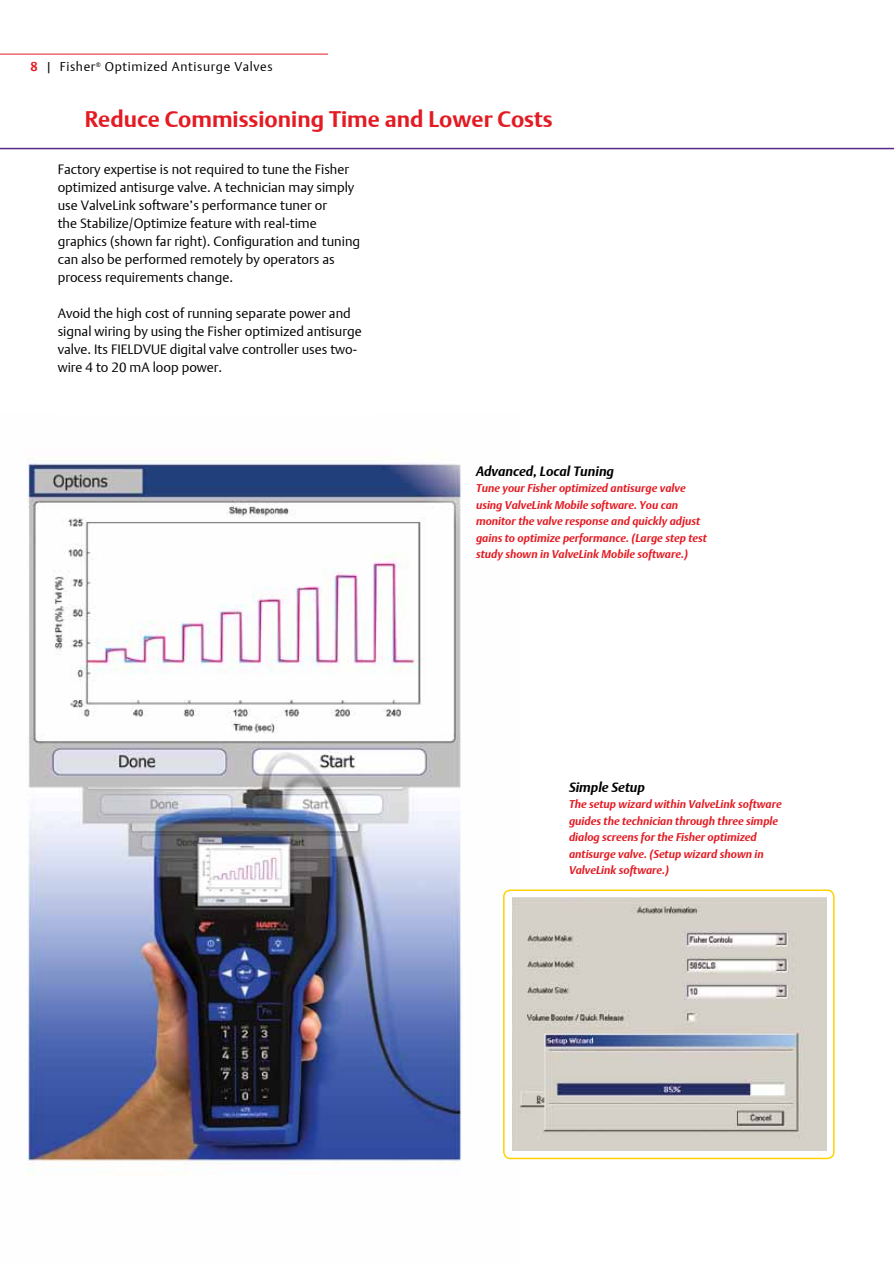
<style>
.page{position:relative;width:894px;height:1263px;background:#fff}
.page>*{position:absolute;margin:0;border:0;box-sizing:border-box;transform-origin:0 0}
.t1{font:700 22.5px "DTL Argo T";color:#e31b23}
.t2{font:13.5px/18px "DTL Argo T Light";color:#000}
.t3{font:italic 700 13.5px "DTL Argo T";color:#000}
.t4{font:12.75px "DTL Argo T Light";letter-spacing:.05em;color:#000}
.t5{font:italic 700 11.25px/16.5px "DTL Argo T";color:#e31b23}
.s1{font-family:"DTL Argo T";font-weight:700;color:#e31b23}
</style>
<div class="page">
<img style="left:27px;top:458px;width:493px;height:716px">
<hr style="left:0;top:148px;width:893px;height:1px;background:#552988">
<svg style="left:503px;top:890px;width:330px;height:268px"></svg>
<div style="left:503px;top:889px;width:331px;height:270px;border:2px solid #ffd200;border-radius:7px"></div>
<img style="left:512px;top:898px;width:313px;height:252px">
<hr style="left:0;top:54px;width:328px;height:1px;background:#e31b23">
<p class="t4" style="left:31px;top:59px;width:243px"><span class="s1">8</span> | Fisher<sup>®</sup> Optimized Antisurge Valves</p>
<h1 class="t1" style="left:85px;top:106px;width:469px">Reduce Commissioning Time and Lower Costs</h1>
<p class="t2" style="left:58px;top:160px;width:304px">Factory expertise is not required to tune the Fisher optimized antisurge valve. A technician may simply use ValveLink software’s performance tuner or<br>the Stabilize/Optimize feature with real-time graphics (shown far right). Configuration and tuning can also be performed remotely by operators as process requirements change.</p>
<p class="t2" style="left:58px;top:304px;width:305px">Avoid the high cost of running separate power and signal wiring by using the Fisher optimized antisurge valve. Its FIELDVUE digital valve controller uses two&shy;wire 4 to 20 mA loop power.</p>
<p class="t3" style="left:476px;top:463px;width:139px">Advanced, Local Tuning</p>
<p class="t5" style="left:476px;top:480px;width:232px">Tune your Fisher optimized antisurge valve using ValveLink Mobile software. You can monitor the valve response and quickly adjust gains to optimize performance. (Large step test study shown in ValveLink Mobile software.)</p>
<p class="t3" style="left:569px;top:779px;width:77px">Simple Setup</p>
<p class="t5" style="left:569px;top:796px;width:214px">The setup wizard within ValveLink software guides the technician through three simple dialog screens for the Fisher optimized antisurge valve. (Setup wizard shown in ValveLink software.)</p>
</div>
